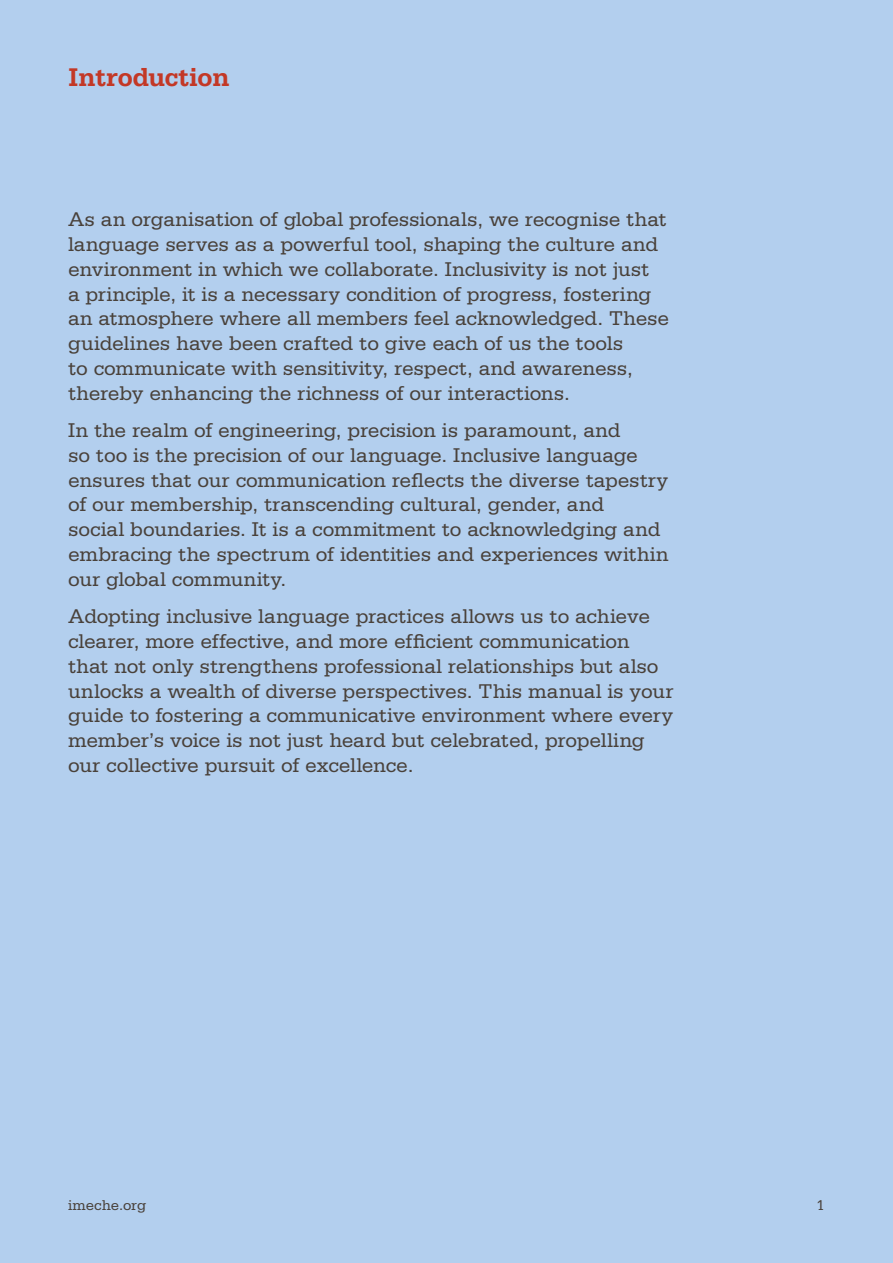
<style>
.page{position:relative;width:893px;height:1263px;background:#b3cfee}
.page>*{position:absolute;margin:0;border:0;box-sizing:border-box;transform-origin:0 0}
.t1{font:700 27px "Serifa Std";letter-spacing:-.01em;color:#c33826}
.t2{font:21px/24.8px "Serifa Std";letter-spacing:-.01em;color:#49413a}
.t3{font:15px "Serifa Std";color:#49413a}
</style>
<div class="page">
<p class="t1" style="left:68px;top:61px;width:164px">Introduction</p>
<p class="t2" style="left:68px;top:207px;width:603px">As an organisation of global professionals, we recognise that language serves as a powerful tool, shaping the culture and environment in which we collaborate. Inclusivity is not just<br>a principle, it is a necessary condition of progress, fostering an atmosphere where all members feel acknowledged. These guidelines have been crafted to give each of us the tools<br>to communicate with sensitivity, respect, and awareness, thereby enhancing the richness of our interactions.</p>
<p class="t2" style="left:68px;top:418px;width:602px">In the realm of engineering, precision is paramount, and<br>so too is the precision of our language. Inclusive language ensures that our communication reflects the diverse tapestry of our membership, transcending cultural, gender, and<br>social boundaries. It is a commitment to acknowledging and embracing the spectrum of identities and experiences within our global community.</p>
<p class="t2" style="left:68px;top:604px;width:607px">Adopting inclusive language practices allows us to achieve clearer, more effective, and more efficient communication that not only strengthens professional relationships but also unlocks a wealth of diverse perspectives. This manual is your guide to fostering a communicative environment where every member’s voice is not just heard but celebrated, propelling our collective pursuit of excellence.</p>
<p class="t3" style="left:68px;top:1197px;width:80px">imeche.org</p>
<p class="t3" style="left:817px;top:1197px;width:10px">1</p>
</div>
